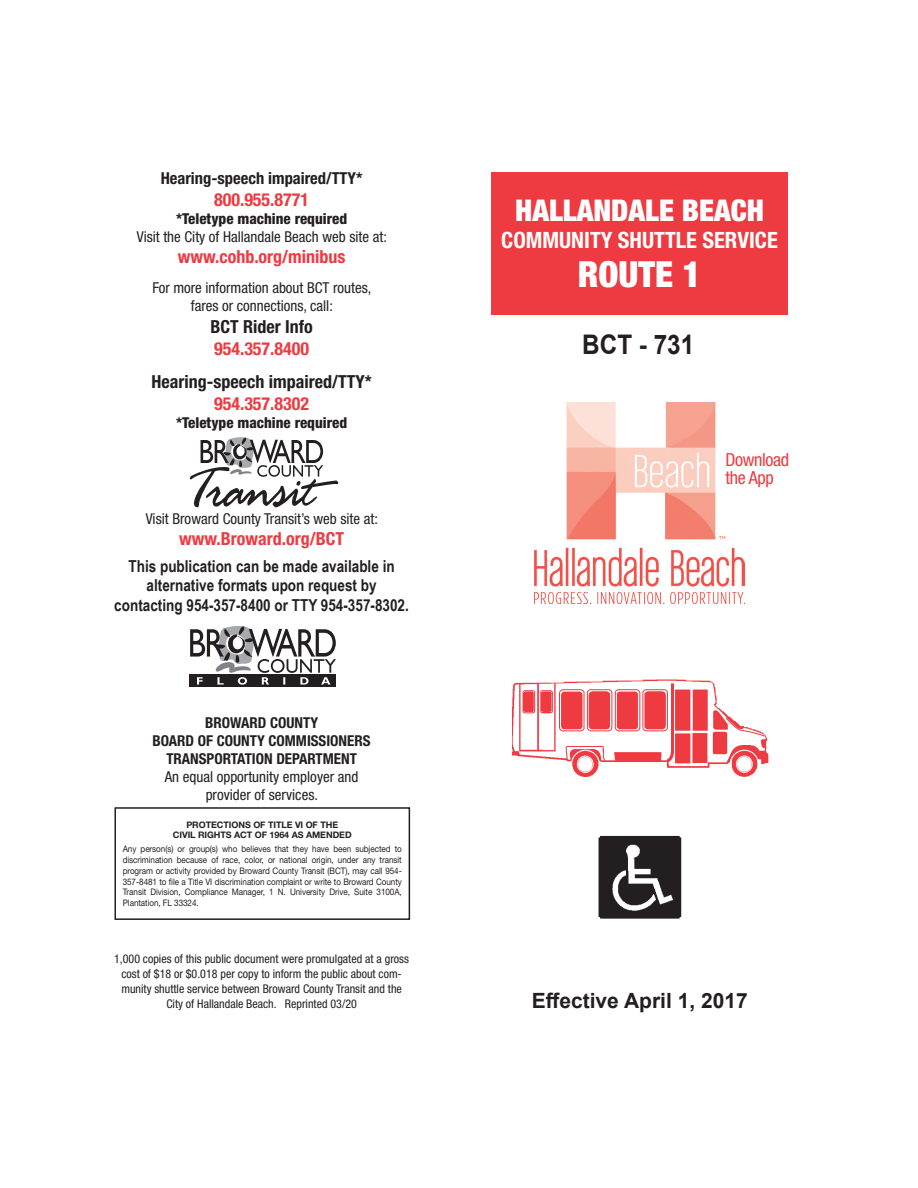
<style>
.page{position:relative;width:918px;height:1188px;background:#fff}
.page>*{position:absolute;margin:0;border:0;box-sizing:border-box;transform-origin:0 0}
.t1{font:900 condensed 36px "Helvetica Neue LT Std";color:#fff}
.t2{font:900 condensed 30px "Helvetica Neue LT Std";color:#fff}
.t3{font:700 27px "Arial";color:#231f20;scale:.9 1}
.t4{font:700 condensed 22.5px "Helvetica Neue LT Std";color:#fff}
.t5{font:700 21px "Arial";color:#231f20}
.t6{font:700 condensed 18px "Helvetica Neue LT Std";color:#ee3a41}
.t7{font:700 condensed 18px "Helvetica Neue LT Std";color:#231f20}
.t8{font:condensed 18px "Helvetica Neue LT Std";letter-spacing:-.02em;color:#ee3a41}
.t9{font:700 16.5px/19.5px "Arial Narrow";color:#231f20;text-align:center}
.t10{font:700 condensed 16.5px "Helvetica Neue LT Std";color:#231f20}
.t11{font:condensed 15px "Helvetica Neue LT Std";color:#231f20}
.t12{font:700 condensed 15px "Helvetica Neue LT Std";color:#231f20}
.t13{font:800 condensed 15px "Helvetica Neue LT Std";color:#231f20}
.t14{font:condensed 12px/15px "Helvetica Neue LT Std";color:#231f20;text-align:center}
.Mandatories{font:9px/10.8px "Helvetica Neue LT Std";letter-spacing:-.005em;color:#231f20;text-align:justify;scale:.9 1}
.Mandatories-2{font:700 9px "Helvetica Neue LT Std";letter-spacing:-.005em;color:#231f20}
</style>
<div class="page">
<svg style="left:190px;top:437px;width:148px;height:71px"></svg>
<div style="left:190px;top:675px;width:146px;height:12px;background:#231f20"></div>
<svg style="left:190px;top:626px;width:146px;height:59px"></svg>
<div style="left:115px;top:807px;width:295px;height:113px;border:2px solid #231f20"></div>
<img style="left:512px;top:680px;width:256px;height:97px">
<img style="left:599px;top:836px;width:82px;height:83px">
<div style="left:491px;top:172px;width:297px;height:142px;background:#ee3a41"></div>
<img style="left:535px;top:402px;width:209px;height:201px">
<p class="t10" style="left:161px;top:168px;width:203px">Hearing-speech impaired/TTY*</p>
<p class="t6" style="left:214px;top:188px;width:97px">800.955.8771</p>
<p class="t13" style="left:176px;top:209px;width:173px">*Teletype machine required</p>
<p class="t11" style="left:137px;top:228px;width:252px">Visit the City of Hallandale Beach web site at:</p>
<p class="t6" style="left:178px;top:246px;width:169px">www.cohb.org/minibus</p>
<p class="t11" style="left:152px;top:279px;width:221px">For more information about BCT routes,</p>
<p class="t11" style="left:191px;top:297px;width:144px">fares or connections, call:</p>
<p class="t7" style="left:211px;top:316px;width:104px">BCT Rider Info</p>
<p class="t6" style="left:214px;top:337px;width:97px">954.357.8400</p>
<p class="t7" style="left:152px;top:371px;width:222px">Hearing-speech impaired/TTY*</p>
<p class="t6" style="left:214px;top:392px;width:97px">954.357.8302</p>
<p class="t13" style="left:176px;top:413px;width:173px">*Teletype machine required</p>
<p class="t11" style="left:146px;top:510px;width:234px">Visit Broward County Transit’s web site at:</p>
<p class="t6" style="left:179px;top:528px;width:166px">www.Broward.org/BCT</p>
<p class="t9" style="left:129px;top:555px;width:268px">This publication can be made available in alternative formats upon request by</p>
<p class="t9" style="left:114px;top:594px;width:296px">contacting 954-357-8400 or TTY 954-357-8302.</p>
<p class="t12" style="left:205px;top:713px;width:115px">BROWARD COUNTY</p>
<p class="t12" style="left:153px;top:731px;width:219px">BOARD OF COUNTY COMMISSIONERS</p>
<p class="t12" style="left:166px;top:749px;width:192px">TRANSPORTATION DEPARTMENT</p>
<p class="t11" style="left:165px;top:768px;width:195px">An equal opportunity employer and</p>
<p class="t11" style="left:206px;top:786px;width:114px">provider of services.</p>
<p class="Mandatories-2" style="left:186px;top:819px;width:153px">PROTECTIONS OF TITLE VI OF THE</p>
<p class="Mandatories-2" style="left:173px;top:830px;width:180px">CIVIL RIGHTS ACT OF 1964 AS AMENDED</p>
<p class="Mandatories" style="left:123px;top:843px;width:312px">Any person(s) or group(s) who believes that they have been subjected to discrimination because of race, color, or national origin, under any transit program or activity provided by Broward County Transit (BCT), may call 954- 357-8481 to file a Title VI discrimination complaint or write to Broward County Transit Division, Compliance Manager, 1 N. University Drive, Suite 3100A, Plantation, FL 33324.</p>
<p class="t14" style="left:114px;top:952px;width:296px">1,000 copies of this public document were promulgated at a gross cost of $18 or $0.018 per copy to inform the public about com&shy;munity shuttle service between Broward County Transit and the City of Hallandale Beach. Reprinted 03/20</p>
<p class="t2" style="left:515px;top:192px;width:250px">HALLANDALE BEACH</p>
<p class="t4" style="left:501px;top:226px;width:278px">COMMUNITY SHUTTLE SERVICE</p>
<p class="t1" style="left:578px;top:252px;width:125px">ROUTE 1</p>
<p class="t3" style="left:582px;top:325px;width:126px">BCT - 731</p>
<p class="t8" style="left:725px;top:450px;width:65px">Download</p>
<p class="t8" style="left:725px;top:468px;width:50px">the App</p>
<p class="t5" style="left:532px;top:986px;width:217px">Effective April 1, 2017</p>
</div>
